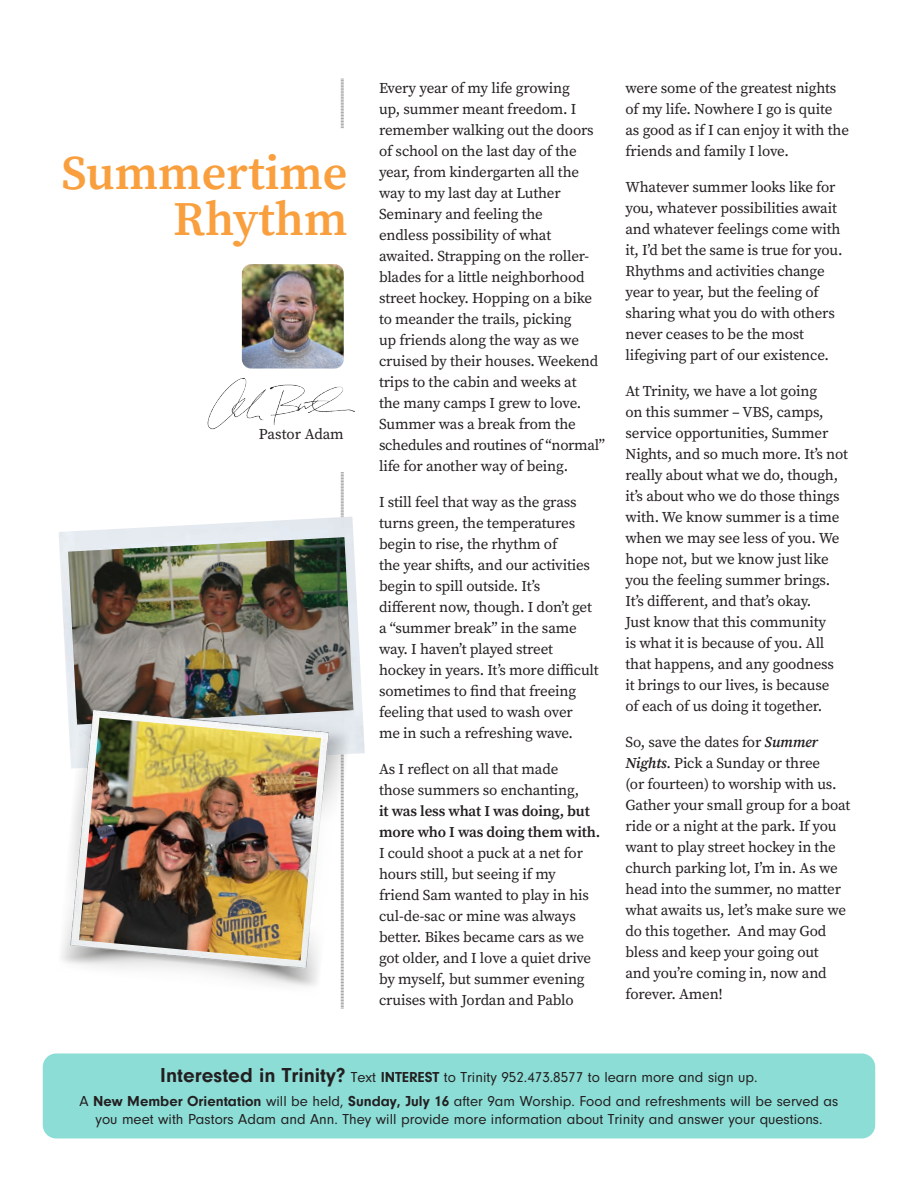
<style>
.page{position:relative;width:918px;height:1188px;background:#fff}
.page>*{position:absolute;margin:0;border:0;box-sizing:border-box;transform-origin:0 0}
.t1{font:600 48.15px/46.3px "Source Serif Pro";color:#f99f3e;text-align:right}
.t2{font:15px/21px "Source Serif Pro";letter-spacing:-.01em;color:#231f20}
.t3{font:15px/23.4px "Neuzeit Gro";color:#231f20;text-align:center}
.t4{font:600 15px/21px "Source Serif Pro";letter-spacing:-.01em;color:#231f20}
.s1{font-weight:600;font-style:italic}
.s2{font-weight:700;font-size:21px}
.s3{font-weight:700}
</style>
<div class="page">
<div style="left:43px;top:1053px;width:832px;height:85px;background:#8bddd6;border-radius:14px"></div>
<svg style="left:340px;top:472px;width:4px;height:537px"></svg>
<img style="left:59px;top:517px;width:306px;height:237px">
<img style="left:68px;top:537px;width:285px;height:188px">
<img style="left:242px;top:264px;width:102px;height:105px">
<img style="left:207px;top:378px;width:148px;height:52px">
<svg style="left:341px;top:79px;width:3px;height:49px"></svg>
<img style="left:59px;top:694px;width:292px;height:303px">
<img style="left:79px;top:718px;width:242px;height:242px">
<h1 class="t1" style="left:61px;top:149px;width:288px">Summertime<br>Rhythm</h1>
<p class="t2" style="left:259px;top:423px;width:87px">Pastor Adam</p>
<p class="t2" style="left:379px;top:77px;width:227px">Every year of my life growing<br>up, summer meant freedom. I remember walking out the doors of school on the last day of the year, from kindergarten all the way to my last day at Luther<br>Seminary and feeling the<br>endless possibility of what awaited. Strapping on the roller&shy;blades for a little neighborhood street hockey. Hopping on a bike to meander the trails, picking<br>up friends along the way as we cruised by their houses. Weekend trips to the cabin and weeks at<br>the many camps I grew to love.<br>Summer was a break from the schedules and routines of “normal” life for another way of being.</p>
<p class="t2" style="left:379px;top:491px;width:221px">I still feel that way as the grass turns green, the temperatures begin to rise, the rhythm of<br>the year shifts, and our activities begin to spill outside. It’s different now, though. I don’t get a “summer break” in the same way. I haven’t played street hockey in years. It’s more difficult sometimes to find that freeing feeling that used to wash over<br>me in such a refreshing wave.</p>
<p class="t2" style="left:379px;top:758px;width:202px">As I reflect on all that made those summers so enchanting,</p>
<p class="t4" style="left:379px;top:800px;width:223px">it was less what I was doing, but more who I was doing them with.</p>
<p class="t2" style="left:379px;top:842px;width:214px">I could shoot a puck at a net for hours still, but seeing if my friend Sam wanted to play in his cul-de-sac or mine was always better. Bikes became cars as we got older, and I love a quiet drive by myself, but summer evening cruises with Jordan and Pablo</p>
<p class="t2" style="left:625px;top:77px;width:225px">were some of the greatest nights of my life. Nowhere I go is quite as good as if I can enjoy it with the friends and family I love.</p>
<p class="t2" style="left:625px;top:176px;width:219px">Whatever summer looks like for you, whatever possibilities await and whatever feelings come with it, I’d bet the same is true for you.<br>Rhythms and activities change year to year, but the feeling of sharing what you do with others never ceases to be the most lifegiving part of our existence.</p>
<p class="t2" style="left:625px;top:380px;width:224px">At Trinity, we have a lot going<br>on this summer – VBS, camps, service opportunities, Summer<br>Nights, and so much more. It’s not really about what we do, though, it’s about who we do those things with. We know summer is a time when we may see less of you. We hope not, but we know just like you the feeling summer brings.<br>It’s different, and that’s okay.<br>Just know that this community<br>is what it is because of you. All that happens, and any goodness<br>it brings to our lives, is because<br>of each of us doing it together.</p>
<p class="t2" style="left:625px;top:731px;width:227px">So, save the dates for <span class="s1">Summer<br>Nights</span>. Pick a Sunday or three<br>(or fourteen) to worship with us.<br>Gather your small group for a boat ride or a night at the park. If you want to play street hockey in the church parking lot, I’m in. As we head into the summer, no matter what awaits us, let’s make sure we do this together. And may God bless and keep your going out<br>and you’re coming in, now and forever. Amen!</p>
<p class="t3" style="left:80px;top:1066px;width:760px"><span class="s2">Interested in Trinity?</span> Text <span class="s3">INTEREST</span> to Trinity 952.473.8577 to learn more and sign up.<br>A <span class="s3">New Member Orientation</span> will be held, <span class="s3">Sunday, July 16</span> after 9am Worship. Food and refreshments will be served as</p>
<p class="t3" style="left:95px;top:1108px;width:729px">you meet with Pastors Adam and Ann. They will provide more information about Trinity and answer your questions.</p>
</div>
